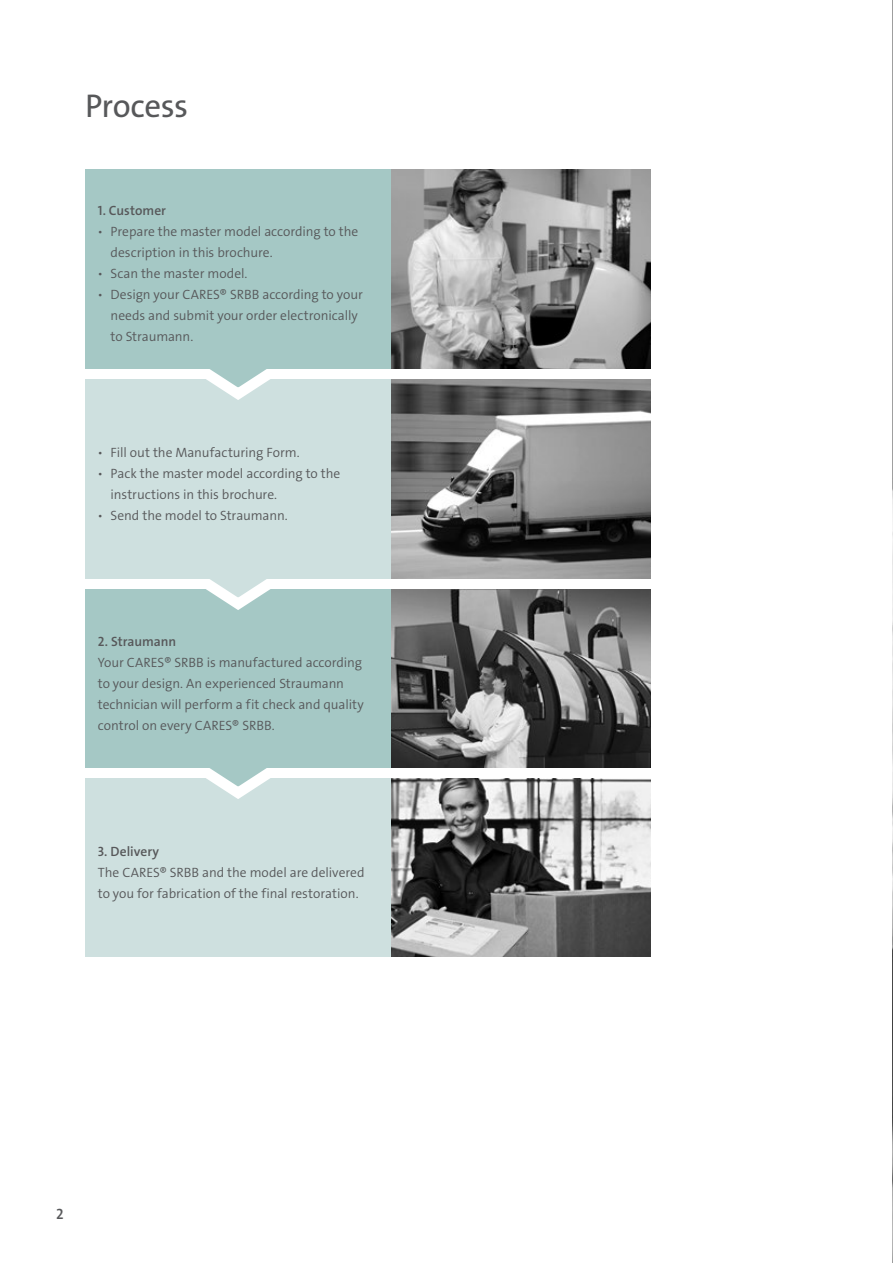
<style>
.page{position:relative;width:893px;height:1263px;background:#fff}
.page>*{position:absolute;margin:0;border:0;box-sizing:border-box;transform-origin:0 0}
.t1{font:33px "The Sans LP5 Plain";letter-spacing:-.015em;color:#57585a}
.Copy{font:15px "The Sans LP6 Se Bld";color:#57585a}
.Copy-2{font:13.5px/21px "The Sans LP4 Se Lig";letter-spacing:-.005em;color:#57585a}
.Copy-3{font:13.5px "The Sans LP6 Se Bld";color:#57585a}
</style>
<div class="page">
<div style="left:85px;top:778px;width:306px;height:179px;background:#cee0df"></div>
<img style="left:391px;top:778px;width:260px;height:179px">
<svg style="left:206px;top:768px;width:64px;height:31px"></svg>
<div style="left:85px;top:589px;width:306px;height:179px;background:#a5c8c5"></div>
<img style="left:391px;top:589px;width:260px;height:179px">
<svg style="left:206px;top:579px;width:65px;height:31px"></svg>
<div style="left:85px;top:379px;width:306px;height:200px;background:#cee0df"></div>
<img style="left:391px;top:379px;width:260px;height:200px">
<svg style="left:206px;top:369px;width:64px;height:31px"></svg>
<div style="left:85px;top:169px;width:306px;height:200px;background:#a5c8c5"></div>
<img style="left:391px;top:169px;width:260px;height:200px">
<img style="left:892px;top:1px;width:1px;height:1261px">
<p class="t1" style="left:85px;top:84px;width:104px">Process</p>
<p class="Copy-3" style="left:98px;top:202px;width:70px">1. Customer</p>
<p class="Copy-2" style="left:111px;top:221px;width:249px;text-indent:-13px">ѹ Prepare the master model according to the description in this brochure.</p>
<p class="Copy-2" style="left:98px;top:263px;width:151px">ѹ Scan the master model.</p>
<p class="Copy-2" style="left:111px;top:284px;width:254px;text-indent:-13px">ѹ Design your CARES® SRBB according to your needs and submit your order electronically to Straumann.</p>
<p class="Copy-2" style="left:98px;top:442px;width:204px">ѹ Fill out the Manufacturing Form.</p>
<p class="Copy-2" style="left:111px;top:463px;width:231px;text-indent:-13px">ѹ Pack the master model according to the instructions in this brochure.</p>
<p class="Copy-2" style="left:98px;top:505px;width:191px">ѹ Send the model to Straumann.</p>
<p class="Copy-3" style="left:98px;top:632px;width:80px">2. Straumann</p>
<p class="Copy-2" style="left:98px;top:652px;width:268px">Your CARES® SRBB is manufactured according to your design. An experienced Straumann technician will perform a fit check and quality control on every CARES® SRBB.</p>
<p class="Copy-3" style="left:98px;top:842px;width:63px">3. Delivery</p>
<p class="Copy-2" style="left:98px;top:862px;width:268px">The CARES® SRBB and the model are delivered to you for fabrication of the final restoration.</p>
<p class="Copy" style="left:56px;top:1204px;width:9px">2</p>
</div>
